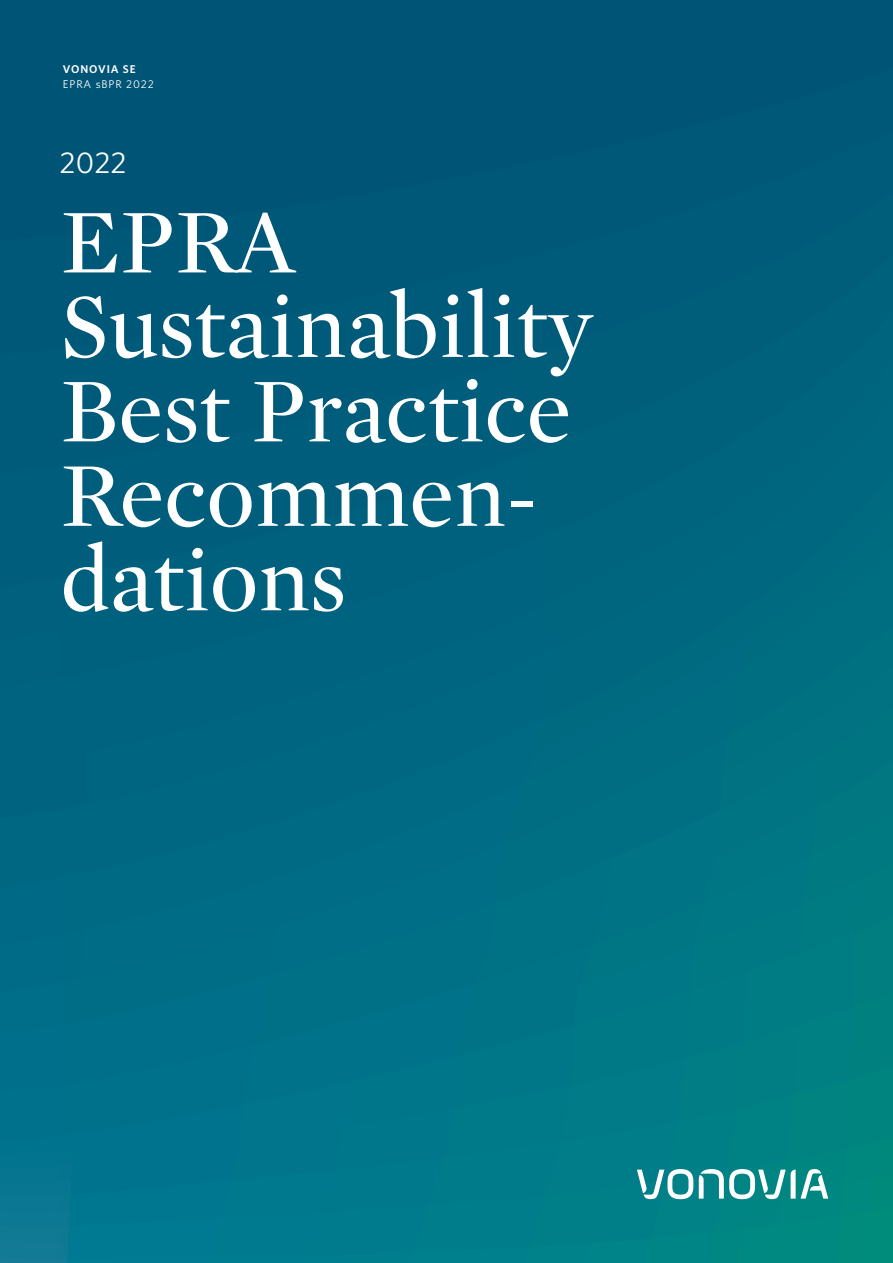
<style>
.page{position:relative;width:893px;height:1263px;background:#fff}
.page>*{position:absolute;margin:0;border:0;box-sizing:border-box;transform-origin:0 0}
.t1{font:93px/84.4px "Mercury Display";color:#fff}
.t2{font:30px "Whitney";color:#fff}
.t3{font:11.25px "Whitney";letter-spacing:.08em;color:#fff}
.t4{font:600 11.25px "Whitney";letter-spacing:.08em;color:#fff}
</style>
<div class="page">
<div style="left:0;top:0;width:893px;height:1263px;background:linear-gradient(to bottom,#005174,#007d8b)"></div>
<svg style="left:637px;top:1169px;width:56px;height:30px"></svg>
<svg style="left:699px;top:1169px;width:129px;height:30px"></svg>
<p class="t4" style="left:63px;top:61px;width:74px">VONOVIA SE</p>
<p class="t3" style="left:63px;top:76px;width:92px">EPRA sBPR 2022</p>
<p class="t2" style="left:60px;top:142px;width:68px">2022</p>
<p class="t1" style="left:60px;top:196px;width:534px">EPRA<br>Sustainability<br>Best Practice<br>Recommen&shy;dations</p>
</div>
